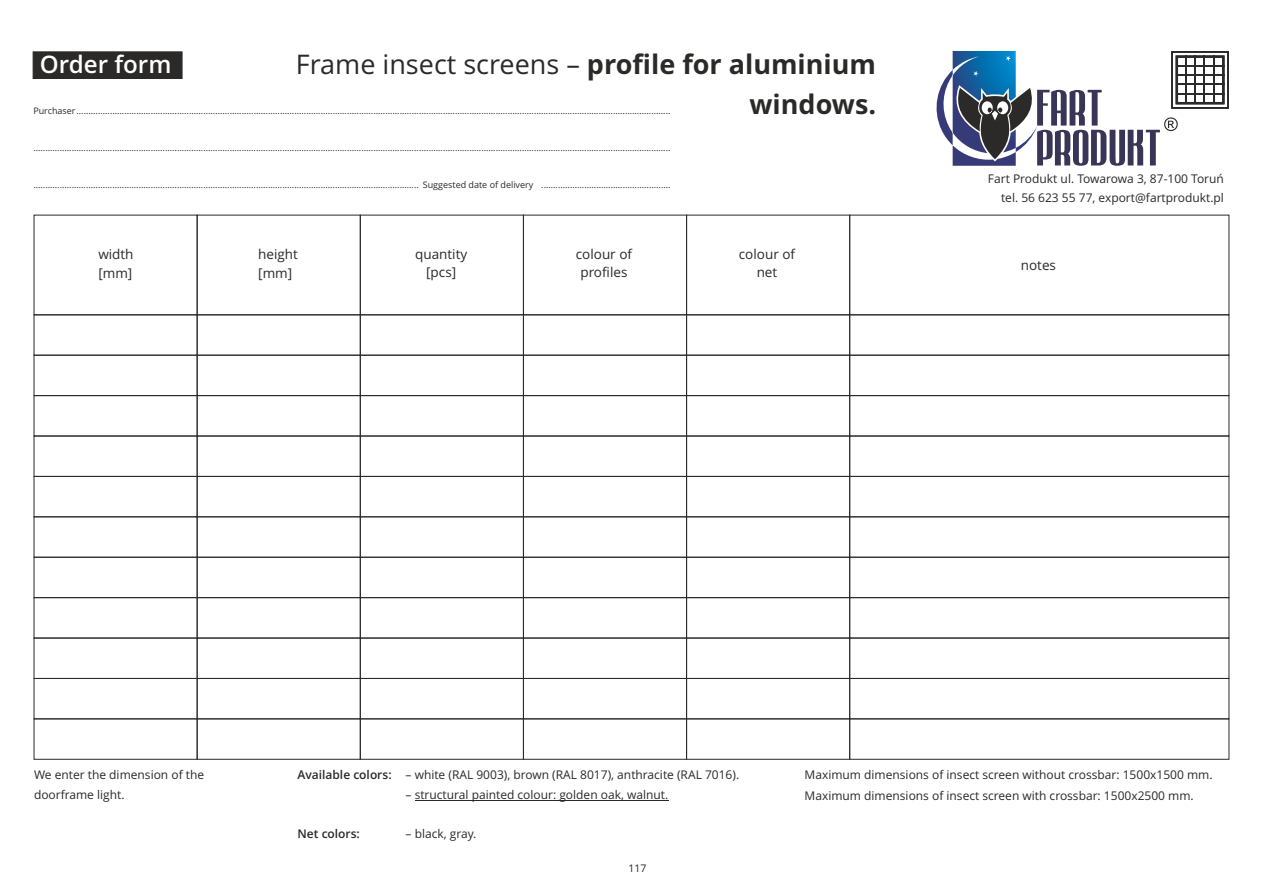
<style>
.page{position:relative;width:1263px;height:893px;background:#fff}
.page>*{position:absolute;margin:0;border:0;box-sizing:border-box;transform-origin:0 0}
.t1{font:700 27px/39.8px "Open Sans";color:#2b2a29;text-align:right}
.t2{font:600 24.15px "Open Sans";color:#fefefe}
.t3{font:13.5px/18.5px "Open Sans";color:#2b2a29;text-align:center}
.t4{font:12px/20.4px "Open Sans";color:#2b2a29}
.t5{font:600 12px "Open Sans";color:#2b2a29}
.t6{font:10.5px "Open Sans";color:#2b2a29}
.t7{font:9px "Open Sans";color:#2b2a29}
.s1{font-weight:400}
.s2{font-weight:600}
</style>
<div class="page">
<div style="left:197px;top:314px;width:164px;height:42px;border:1px solid #2b2a29"></div>
<div style="left:197px;top:355px;width:164px;height:41px;border:1px solid #2b2a29"></div>
<div style="left:197px;top:395px;width:164px;height:41px;border:1px solid #2b2a29"></div>
<div style="left:197px;top:436px;width:164px;height:41px;border:1px solid #2b2a29"></div>
<div style="left:197px;top:476px;width:164px;height:41px;border:1px solid #2b2a29"></div>
<div style="left:197px;top:516px;width:164px;height:42px;border:1px solid #2b2a29"></div>
<div style="left:197px;top:557px;width:164px;height:41px;border:1px solid #2b2a29"></div>
<div style="left:197px;top:597px;width:164px;height:41px;border:1px solid #2b2a29"></div>
<div style="left:849px;top:355px;width:380px;height:41px;border:1px solid #2b2a29"></div>
<div style="left:849px;top:395px;width:380px;height:41px;border:1px solid #2b2a29"></div>
<div style="left:849px;top:436px;width:380px;height:41px;border:1px solid #2b2a29"></div>
<div style="left:849px;top:476px;width:380px;height:41px;border:1px solid #2b2a29"></div>
<div style="left:849px;top:516px;width:380px;height:42px;border:1px solid #2b2a29"></div>
<div style="left:849px;top:557px;width:380px;height:41px;border:1px solid #2b2a29"></div>
<div style="left:849px;top:597px;width:380px;height:41px;border:1px solid #2b2a29"></div>
<div style="left:849px;top:215px;width:380px;height:100px;border:1px solid #2b2a29"></div>
<div style="left:197px;top:638px;width:164px;height:41px;border:1px solid #2b2a29"></div>
<div style="left:849px;top:638px;width:380px;height:41px;border:1px solid #2b2a29"></div>
<div style="left:34px;top:314px;width:164px;height:42px;border:1px solid #2b2a29"></div>
<div style="left:34px;top:355px;width:164px;height:41px;border:1px solid #2b2a29"></div>
<div style="left:34px;top:395px;width:164px;height:41px;border:1px solid #2b2a29"></div>
<div style="left:34px;top:436px;width:164px;height:41px;border:1px solid #2b2a29"></div>
<div style="left:34px;top:476px;width:164px;height:41px;border:1px solid #2b2a29"></div>
<div style="left:34px;top:516px;width:164px;height:42px;border:1px solid #2b2a29"></div>
<div style="left:34px;top:557px;width:164px;height:41px;border:1px solid #2b2a29"></div>
<div style="left:34px;top:597px;width:164px;height:41px;border:1px solid #2b2a29"></div>
<div style="left:34px;top:638px;width:164px;height:41px;border:1px solid #2b2a29"></div>
<div style="left:686px;top:215px;width:164px;height:100px;border:1px solid #2b2a29"></div>
<div style="left:360px;top:314px;width:164px;height:42px;border:1px solid #2b2a29"></div>
<div style="left:523px;top:314px;width:164px;height:42px;border:1px solid #2b2a29"></div>
<div style="left:686px;top:314px;width:164px;height:42px;border:1px solid #2b2a29"></div>
<div style="left:360px;top:355px;width:164px;height:41px;border:1px solid #2b2a29"></div>
<div style="left:523px;top:355px;width:164px;height:41px;border:1px solid #2b2a29"></div>
<div style="left:686px;top:355px;width:164px;height:41px;border:1px solid #2b2a29"></div>
<div style="left:360px;top:395px;width:164px;height:41px;border:1px solid #2b2a29"></div>
<div style="left:523px;top:395px;width:164px;height:41px;border:1px solid #2b2a29"></div>
<div style="left:686px;top:395px;width:164px;height:41px;border:1px solid #2b2a29"></div>
<div style="left:360px;top:436px;width:164px;height:41px;border:1px solid #2b2a29"></div>
<div style="left:523px;top:436px;width:164px;height:41px;border:1px solid #2b2a29"></div>
<div style="left:686px;top:436px;width:164px;height:41px;border:1px solid #2b2a29"></div>
<div style="left:360px;top:476px;width:164px;height:41px;border:1px solid #2b2a29"></div>
<div style="left:523px;top:476px;width:164px;height:41px;border:1px solid #2b2a29"></div>
<div style="left:686px;top:476px;width:164px;height:41px;border:1px solid #2b2a29"></div>
<div style="left:360px;top:516px;width:164px;height:42px;border:1px solid #2b2a29"></div>
<div style="left:523px;top:516px;width:164px;height:42px;border:1px solid #2b2a29"></div>
<div style="left:686px;top:516px;width:164px;height:42px;border:1px solid #2b2a29"></div>
<div style="left:360px;top:557px;width:164px;height:41px;border:1px solid #2b2a29"></div>
<div style="left:523px;top:557px;width:164px;height:41px;border:1px solid #2b2a29"></div>
<div style="left:686px;top:557px;width:164px;height:41px;border:1px solid #2b2a29"></div>
<div style="left:360px;top:597px;width:164px;height:41px;border:1px solid #2b2a29"></div>
<div style="left:523px;top:597px;width:164px;height:41px;border:1px solid #2b2a29"></div>
<div style="left:686px;top:597px;width:164px;height:41px;border:1px solid #2b2a29"></div>
<div style="left:360px;top:638px;width:164px;height:41px;border:1px solid #2b2a29"></div>
<div style="left:523px;top:638px;width:164px;height:41px;border:1px solid #2b2a29"></div>
<div style="left:686px;top:638px;width:164px;height:41px;border:1px solid #2b2a29"></div>
<div style="left:197px;top:678px;width:164px;height:41px;border:1px solid #2b2a29"></div>
<div style="left:849px;top:678px;width:380px;height:41px;border:1px solid #2b2a29"></div>
<div style="left:197px;top:718px;width:164px;height:42px;border:1px solid #2b2a29"></div>
<div style="left:849px;top:718px;width:380px;height:42px;border:1px solid #2b2a29"></div>
<div style="left:34px;top:678px;width:164px;height:41px;border:1px solid #2b2a29"></div>
<div style="left:34px;top:718px;width:164px;height:42px;border:1px solid #2b2a29"></div>
<div style="left:360px;top:678px;width:164px;height:41px;border:1px solid #2b2a29"></div>
<div style="left:523px;top:678px;width:164px;height:41px;border:1px solid #2b2a29"></div>
<div style="left:686px;top:678px;width:164px;height:41px;border:1px solid #2b2a29"></div>
<div style="left:360px;top:718px;width:164px;height:42px;border:1px solid #2b2a29"></div>
<div style="left:523px;top:718px;width:164px;height:42px;border:1px solid #2b2a29"></div>
<div style="left:686px;top:718px;width:164px;height:42px;border:1px solid #2b2a29"></div>
<hr style="left:415px;top:800px;width:253px;height:1px;background:#2b2a29">
<div style="left:33px;top:52px;width:149px;height:27px;background:#2b2a29"></div>
<svg style="left:936px;top:51px;width:293px;height:115px"></svg>
<h1 class="t1" style="left:296px;top:47px;width:582px"><span class="s1">Frame insect screens –</span> profile for aluminium windows.</h1>
<h2 class="t2" style="left:40px;top:55px;width:133px">Order form</h2>
<p class="t7" style="left:33px;top:107px;width:639px">Purchaser........................................................................................................................................................................................................................................................</p>
<p class="t7" style="left:33px;top:144px;width:639px">..........................................................................................................................................................................................................................................................................</p>
<p class="t7" style="left:541px;top:181px;width:131px">......................................................</p>
<p class="t7" style="left:33px;top:181px;width:501px">................................................................................................................................................................. Suggested date of delivery</p>
<h3 class="t3" style="left:98px;top:247px;width:37px;text-align:left">width [mm]</h3>
<h3 class="t3" style="left:258px;top:247px;width:41px;text-align:left">height [mm]</h3>
<h3 class="t3" style="left:576px;top:246px;width:58px">colour of profiles</h3>
<h3 class="t3" style="left:739px;top:246px;width:58px">colour of net</h3>
<h3 class="t3" style="left:415px;top:246px;width:54px">quantity [pcs]</h3>
<h3 class="t4" style="left:988px;top:170px;width:237px;line-height:18.8px;text-align:right">Fart Produkt ul. Towarowa 3, 87-100 Toruń tel. 56 623 55 77, export@fartprodukt.pl</h3>
<h3 class="t3" style="left:1021px;top:257px;width:37px">notes</h3>
<h3 class="t4" style="left:34px;top:766px;width:172px;line-height:19.6px">We enter the dimension of the doorframe light.</h3>
<h3 class="t4" style="left:298px;top:766px;width:443px"><span class="s2">Available colors:</span> – white (RAL 9003), brown (RAL 8017), anthracite (RAL 7016).</h3>
<h3 class="t4" style="left:406px;top:785px;width:264px">– structural painted colour: golden oak, walnut.</h3>
<h3 class="t5" style="left:298px;top:829px;width:64px">Net colors:</h3>
<h3 class="t4" style="left:406px;top:824px;width:72px">– black, gray.</h3>
<p class="t6" style="left:628px;top:864px;width:20px">117</p>
<h3 class="t4" style="left:805px;top:766px;width:409px">Maximum dimensions of insect screen without crossbar: 1500x1500 mm.<br>Maximum dimensions of insect screen with crossbar: 1500x2500 mm.</h3>
</div>
